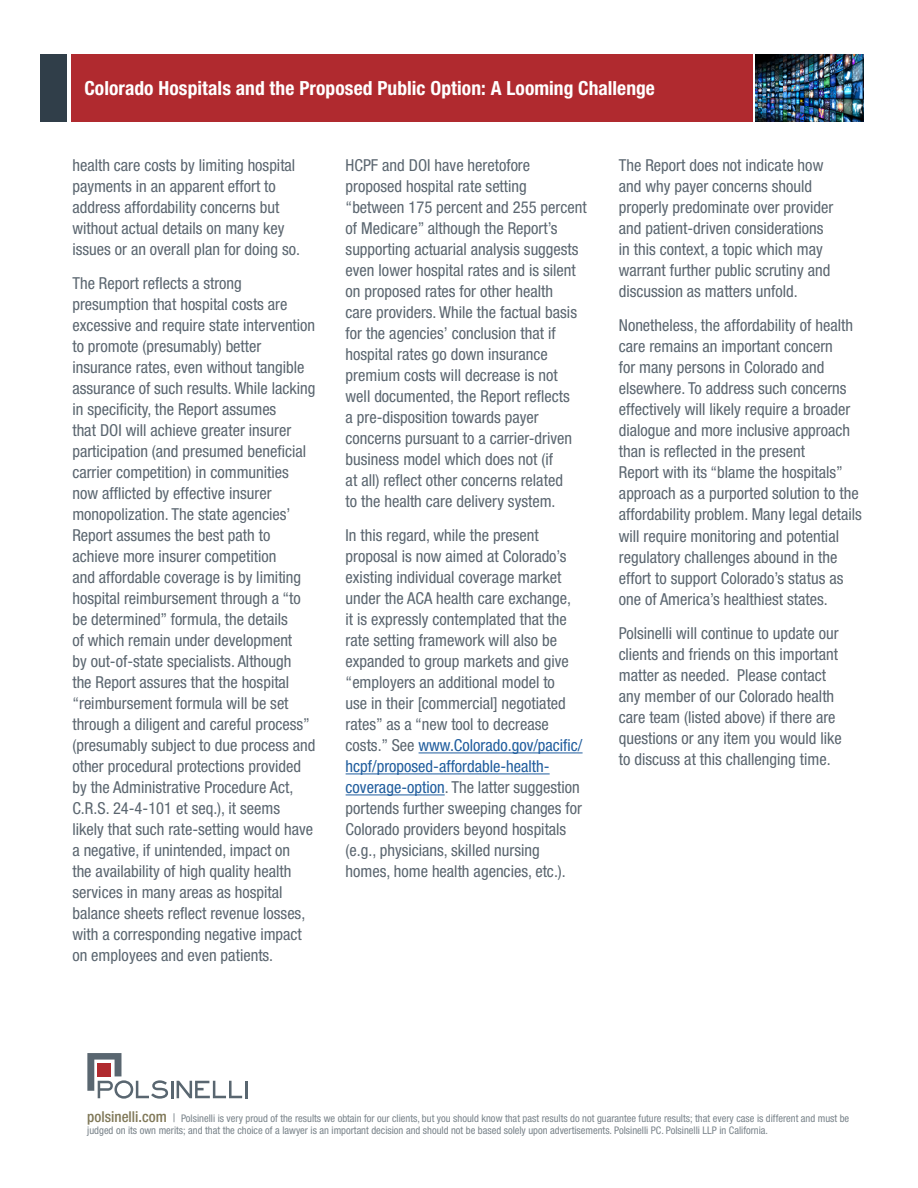
<style>
.page{position:relative;width:918px;height:1188px;background:#fff}
.page>*{position:absolute;margin:0;border:0;box-sizing:border-box;transform-origin:0 0}
.t1{font:700 condensed 19.5px "Helvetica Neue LT Std";letter-spacing:.005em;color:#fff}
.t2{font:condensed 16.5px/21px "Helvetica Neue LT Std";color:#5b6670}
.t3{font:condensed 10.5px/12.6px "Helvetica Neue LT Std";color:#79838a}
.s1{color:#215e9e}
.s2{font-weight:500;font-size:15px;color:#807858}
.s3{font-size:12px}
</style>
<div class="page">
<svg style="left:87px;top:1053px;width:81px;height:46px"></svg>
<hr style="left:171px;top:1081px;width:3px;height:17px;background:#596670">
<svg style="left:177px;top:1081px;width:70px;height:17px"></svg>
<hr style="left:419px;top:753px;width:164px;height:1px;background:#215e9e">
<hr style="left:346px;top:774px;width:204px;height:1px;background:#215e9e">
<hr style="left:346px;top:795px;width:99px;height:1px;background:#215e9e">
<img style="left:756px;top:54px;width:108px;height:68px">
<div style="left:40px;top:54px;width:28px;height:68px;background:#303e49"></div>
<div style="left:71px;top:54px;width:682px;height:68px;background:#b02a2f"></div>
<p class="t1" style="left:84px;top:76px;width:572px">Colorado Hospitals and the Proposed Public Option: A Looming Challenge</p>
<p class="t2" style="left:72px;top:154px;width:229px">health care costs by limiting hospital payments in an apparent effort to address affordability concerns but without actual details on many key issues or an overall plan for doing so.</p>
<p class="t2" style="left:72px;top:273px;width:245px">The Report reflects a strong presumption that hospital costs are excessive and require state intervention to promote (presumably) better insurance rates, even without tangible assurance of such results. While lacking in specificity, the Report assumes<br>that DOI will achieve greater insurer participation (and presumed beneficial carrier competition) in communities now afflicted by effective insurer monopolization. The state agencies’ Report assumes the best path to achieve more insurer competition<br>and affordable coverage is by limiting hospital reimbursement through a “to be determined” formula, the details<br>of which remain under development<br>by out-of-state specialists. Although<br>the Report assures that the hospital “reimbursement formula will be set through a diligent and careful process” (presumably subject to due process and other procedural protections provided by the Administrative Procedure Act, C.R.S. 24-4-101 et seq.), it seems likely that such rate-setting would have a negative, if unintended, impact on<br>the availability of high quality health services in many areas as hospital balance sheets reflect revenue losses, with a corresponding negative impact on employees and even patients.</p>
<p class="t2" style="left:346px;top:154px;width:243px">HCPF and DOI have heretofore proposed hospital rate setting “between 175 percent and 255 percent of Medicare” although the Report’s supporting actuarial analysis suggests even lower hospital rates and is silent on proposed rates for other health<br>care providers. While the factual basis for the agencies’ conclusion that if hospital rates go down insurance premium costs will decrease is not well documented, the Report reflects<br>a pre-disposition towards payer concerns pursuant to a carrier-driven business model which does not (if<br>at all) reflect other concerns related<br>to the health care delivery system.</p>
<p class="t2" style="left:346px;top:525px;width:238px">In this regard, while the present proposal is now aimed at Colorado’s existing individual coverage market under the ACA health care exchange, it is expressly contemplated that the rate setting framework will also be expanded to group markets and give “employers an additional model to<br>use in their [commercial] negotiated rates” as a “new tool to decrease costs.” See <span class="s1">www.Colorado.gov/pacific/ hcpf/proposed-affordable-health&shy;coverage-option</span>. The latter suggestion portends further sweeping changes for Colorado providers beyond hospitals (e.g., physicians, skilled nursing homes, home health agencies, etc.).</p>
<p class="t2" style="left:619px;top:154px;width:216px">The Report does not indicate how and why payer concerns should properly predominate over provider and patient-driven considerations in this context, a topic which may warrant further public scrutiny and discussion as matters unfold.</p>
<p class="t2" style="left:619px;top:315px;width:244px">Nonetheless, the affordability of health care remains an important concern<br>for many persons in Colorado and elsewhere. To address such concerns effectively will likely require a broader dialogue and more inclusive approach than is reflected in the present<br>Report with its “blame the hospitals” approach as a purported solution to the affordability problem. Many legal details will require monitoring and potential regulatory challenges abound in the effort to support Colorado’s status as one of America’s healthiest states.</p>
<p class="t2" style="left:619px;top:623px;width:225px">Polsinelli will continue to update our clients and friends on this important matter as needed. Please contact any member of our Colorado health care team (listed above) if there are questions or any item you would like to discuss at this challenging time.</p>
<p class="t3" style="left:87px;top:1112px;width:764px"><span class="s2">polsinelli.com</span> <span class="s3">|</span> Polsinelli is very proud of the results we obtain for our clients, but you should know that past results do not guarantee future results; that every case is different and must be judged on its own merits; and that the choice of a lawyer is an important decision and should not be based solely upon advertisements. Polsinelli PC. Polsinelli LLP in California.</p>
</div>
